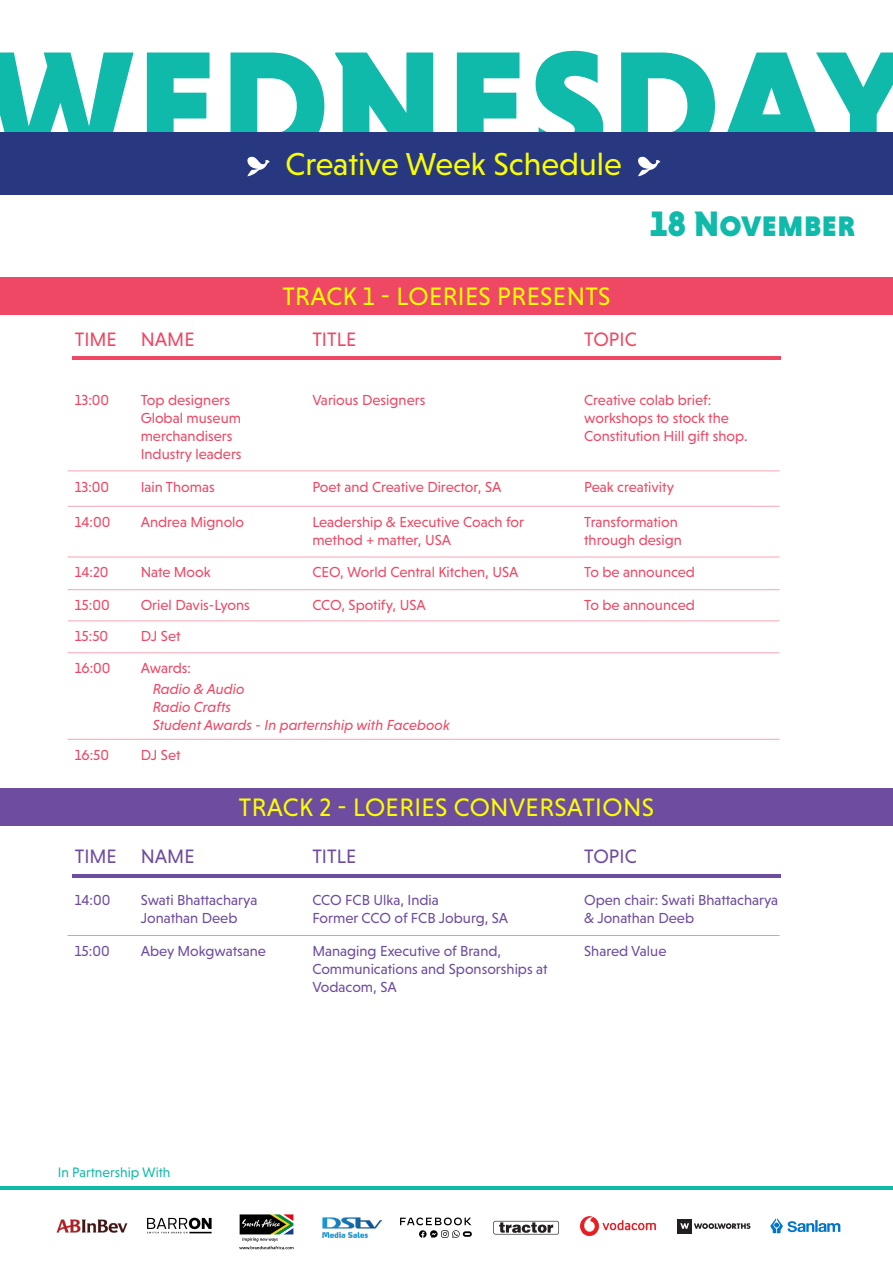
<style>
.page{position:relative;width:893px;height:1263px;background:#fff}
.page>*{position:absolute;margin:0;border:0;box-sizing:border-box;transform-origin:0 0}
.t1{font:900 157.5px "Niveau Grotesk";letter-spacing:.015em;color:#10baaa}
.t2{font:36px "Niveau Grotesk Black Small Caps";color:#10baaa}
.t3{font:32.4px "Niveau Grotesk";color:#faff00}
.t4{font:25.8px "Niveau Grotesk";letter-spacing:.015em;color:#faff00}
.t5{font:19.8px "Niveau Grotesk";color:#ef4864}
.t6{font:19.8px "Niveau Grotesk";color:#6e4c9f}
.t7{font:14.85px/18px "Niveau Grotesk";color:#ef4864}
.t8{font:14.85px/18px "Niveau Grotesk";color:#6e4c9f}
.t9{font:italic 14.85px "Niveau Grotesk";color:#ef4864}
.t10{font:13.95px "Niveau Grotesk";color:#10baaa}
</style>
<div class="page">
<div style="left:0;top:132px;width:893px;height:63px;background:#273881"></div>
<div style="left:0;top:277px;width:893px;height:37px;background:#ef4864"></div>
<div style="left:0;top:788px;width:893px;height:37px;background:#6e4c9f"></div>
<hr style="left:68px;top:506px;width:711px;height:1px;background:#ef4864">
<hr style="left:68px;top:471px;width:711px;height:1px;background:#ef4864">
<hr style="left:68px;top:557px;width:711px;height:1px;background:#ef4864">
<hr style="left:68px;top:935px;width:711px;height:1px;background:#6e4c9f">
<hr style="left:68px;top:589px;width:711px;height:1px;background:#ef4864">
<hr style="left:68px;top:621px;width:711px;height:1px;background:#ef4864">
<hr style="left:68px;top:652px;width:711px;height:1px;background:#ef4864">
<hr style="left:68px;top:739px;width:711px;height:1px;background:#ef4864">
<hr style="left:72px;top:356px;width:708px;height:4px;background:#ef4864">
<hr style="left:72px;top:874px;width:708px;height:4px;background:#6e4c9f">
<svg style="left:247px;top:157px;width:23px;height:19px"></svg>
<svg style="left:638px;top:157px;width:22px;height:19px"></svg>
<hr style="left:0;top:1186px;width:893px;height:4px;background:#10baaa">
<img style="left:56px;top:1219px;width:72px;height:14px">
<svg style="left:147px;top:1218px;width:65px;height:15px"></svg>
<svg style="left:293px;top:1214px;width:1px;height:21px"></svg>
<svg style="left:239px;top:1214px;width:54px;height:35px"></svg>
<img style="left:322px;top:1217px;width:59px;height:21px">
<svg style="left:400px;top:1217px;width:72px;height:21px"></svg>
<svg style="left:493px;top:1221px;width:66px;height:13px"></svg>
<div style="left:677px;top:1219px;width:15px;height:14px;background:#231f20"></div>
<svg style="left:680px;top:1223px;width:70px;height:6px"></svg>
<svg style="left:770px;top:1218px;width:70px;height:15px"></svg>
<img style="left:580px;top:1216px;width:76px;height:20px">
<p class="t1" style="left:-16px;top:15px;width:926px">WEDNESDAY</p>
<p class="t3" style="left:286px;top:146px;width:338px">Creative Week Schedule</p>
<p class="t2" style="left:650px;top:202px;width:207px">18 November</p>
<p class="t4" style="left:282px;top:282px;width:330px">TRACK 1 - LOERIES PRESENTS</p>
<p class="t5" style="left:75px;top:328px;width:44px">TIME</p>
<p class="t5" style="left:141px;top:328px;width:55px">NAME</p>
<p class="t5" style="left:312px;top:328px;width:45px">TITLE</p>
<p class="t5" style="left:584px;top:328px;width:54px">TOPIC</p>
<p class="t7" style="left:75px;top:390px;width:36px">13:00</p>
<p class="t7" style="left:141px;top:390px;width:91px">Top designers</p>
<p class="t7" style="left:141px;top:408px;width:102px">Global museum merchandisers</p>
<p class="t7" style="left:141px;top:444px;width:102px">Industry leaders</p>
<p class="t7" style="left:312px;top:390px;width:114px">Various Designers</p>
<p class="t7" style="left:584px;top:390px;width:165px">Creative colab brief: workshops to stock the<br>Constitution Hill gift shop.</p>
<p class="t7" style="left:75px;top:478px;width:36px">13:00</p>
<p class="t7" style="left:141px;top:478px;width:76px">Iain Thomas</p>
<p class="t7" style="left:312px;top:478px;width:190px">Poet and Creative Director, SA</p>
<p class="t7" style="left:584px;top:478px;width:91px">Peak creativity</p>
<p class="t7" style="left:75px;top:512px;width:37px">14:00</p>
<p class="t7" style="left:75px;top:563px;width:35px">14:20</p>
<p class="t7" style="left:75px;top:596px;width:36px">15:00</p>
<p class="t7" style="left:75px;top:627px;width:35px">15:50</p>
<p class="t7" style="left:75px;top:659px;width:37px">16:00</p>
<p class="t7" style="left:141px;top:512px;width:105px">Andrea Mignolo</p>
<p class="t7" style="left:141px;top:563px;width:71px">Nate Mook</p>
<p class="t7" style="left:141px;top:596px;width:111px">Oriel Davis-Lyons</p>
<p class="t7" style="left:141px;top:627px;width:41px">DJ Set</p>
<p class="t7" style="left:141px;top:659px;width:52px">Awards:</p>
<p class="t7" style="left:312px;top:513px;width:213px">Leadership &amp; Executive Coach for method + matter, USA</p>
<p class="t7" style="left:312px;top:563px;width:208px">CEO, World Central Kitchen, USA</p>
<p class="t7" style="left:312px;top:596px;width:115px">CCO, Spotify, USA</p>
<p class="t7" style="left:584px;top:513px;width:95px">Transformation</p>
<p class="t7" style="left:584px;top:531px;width:99px">through design</p>
<p class="t7" style="left:584px;top:563px;width:112px">To be announced</p>
<p class="t7" style="left:584px;top:595px;width:112px">To be announced</p>
<p class="t9" style="left:153px;top:680px;width:93px">Radio &amp; Audio</p>
<p class="t9" style="left:153px;top:698px;width:80px">Radio Crafts</p>
<p class="t9" style="left:153px;top:716px;width:299px">Student Awards - In parternship with Facebook</p>
<p class="t7" style="left:75px;top:745px;width:36px">16:50</p>
<p class="t7" style="left:141px;top:745px;width:41px">DJ Set</p>
<p class="t4" style="left:239px;top:793px;width:417px">TRACK 2 - LOERIES CONVERSATIONS</p>
<p class="t6" style="left:75px;top:845px;width:44px">TIME</p>
<p class="t6" style="left:141px;top:845px;width:55px">NAME</p>
<p class="t6" style="left:312px;top:845px;width:45px">TITLE</p>
<p class="t6" style="left:584px;top:845px;width:54px">TOPIC</p>
<p class="t8" style="left:75px;top:891px;width:37px">14:00</p>
<p class="t8" style="left:141px;top:891px;width:118px">Swati Bhattacharya</p>
<p class="t8" style="left:141px;top:909px;width:98px">Jonathan Deeb</p>
<p class="t8" style="left:312px;top:891px;width:128px">CCO FCB Ulka, India</p>
<p class="t8" style="left:312px;top:909px;width:197px">Former CCO of FCB Joburg, SA</p>
<p class="t8" style="left:584px;top:891px;width:196px">Open chair: Swati Bhattacharya &amp; Jonathan Deeb</p>
<p class="t8" style="left:75px;top:942px;width:36px">15:00</p>
<p class="t8" style="left:141px;top:942px;width:127px">Abey Mokgwatsane</p>
<p class="t8" style="left:312px;top:942px;width:237px">Managing Executive of Brand,<br>Communications and Sponsorships at<br>Vodacom, SA</p>
<p class="t8" style="left:584px;top:942px;width:84px">Shared Value</p>
<p class="t10" style="left:58px;top:1165px;width:114px">In Partnership With</p>
</div>
